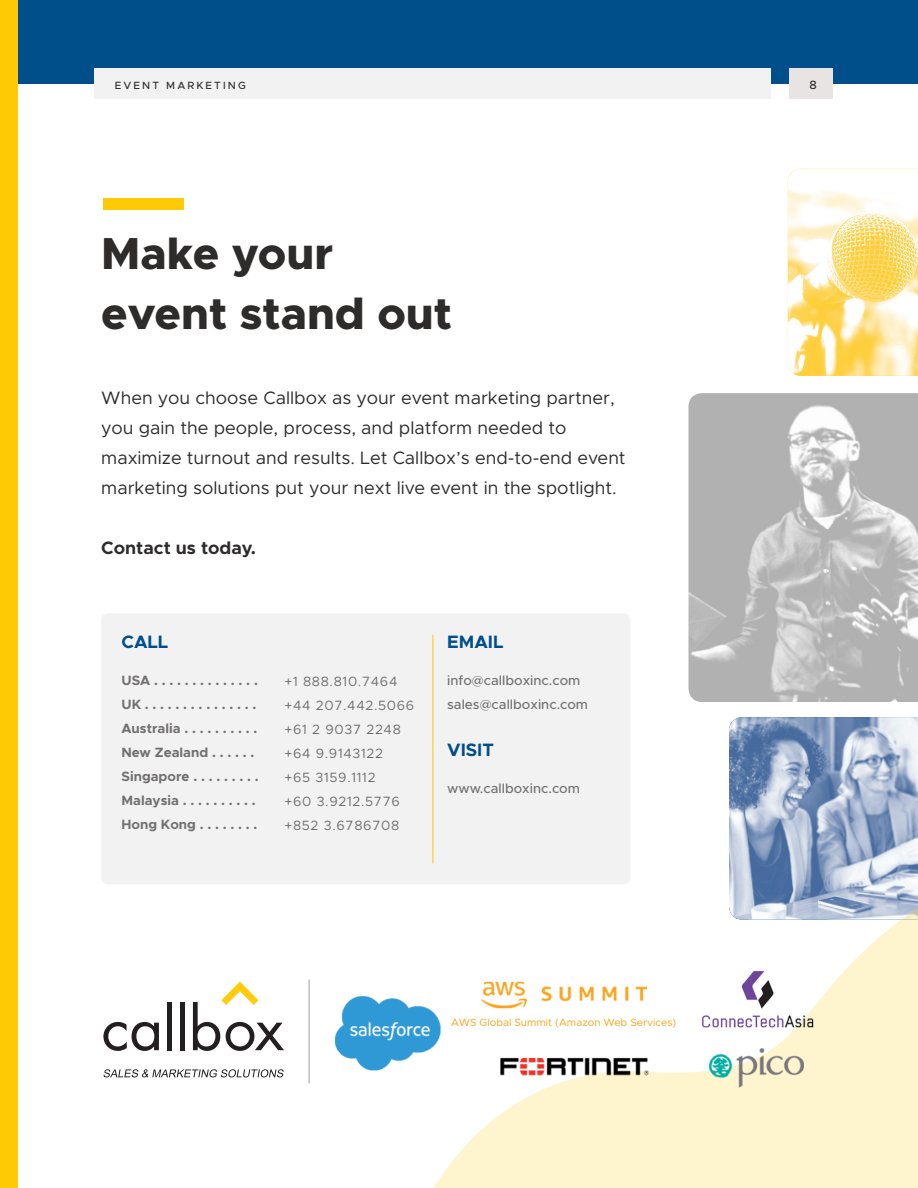
<style>
.page{position:relative;width:918px;height:1188px;background:#fff}
.page>*{position:absolute;margin:0;border:0;box-sizing:border-box;transform-origin:0 0}
.t1{font:800 45px/60px "Metropolis";color:#2e2b2b}
.t2{font:18px/30px "Metropolis";color:#2e2b2b}
.t3{font:700 18px "Metropolis";color:#2e2b2b}
.t4{font:700 18px "Metropolis";color:#004f8a}
.t5{font:700 13.5px/24px "Metropolis";color:#726f6f}
.t6{font:13.5px/24px "Metropolis";letter-spacing:.05em;color:#726f6f}
.t7{font:500 13.5px/24px "Metropolis";color:#726f6f}
.t8{font:500 12px "Metropolis";color:#2e2b2b}
.t9{font:10.5px "Metropolis";color:#faa31b}
.t10{font:500 10.5px "Metropolis";letter-spacing:.2em;color:#2e2b2b}
</style>
<div class="page">
<div style="left:0;top:0;width:918px;height:83px;background:#004f8a"></div>
<div style="left:789px;top:68px;width:43px;height:30px;background:#e9e4e4"></div>
<div style="left:95px;top:68px;width:676px;height:31px;background:#f2f2f2"></div>
<div style="left:0;top:0;width:18px;height:1188px;background:#fec905"></div>
<div style="left:101px;top:613px;width:529px;height:271px;background:#f2f2f2;border-radius:7px"></div>
<img style="left:688px;top:393px;width:230px;height:309px">
<img style="left:729px;top:717px;width:189px;height:154px">
<img style="left:788px;top:168px;width:130px;height:208px">
<hr style="left:433px;top:634px;width:1px;height:229px;background:#fec905">
<div style="left:103px;top:198px;width:81px;height:12px;background:#fec905"></div>
<svg style="left:434px;top:871px;width:484px;height:317px;fill:#fef4cd"></svg>
<hr style="left:309px;top:980px;width:1px;height:103px;background:#a39fa0">
<svg style="left:104px;top:1069px;width:180px;height:9px"></svg>
<svg style="left:103px;top:1022px;width:56px;height:29px"></svg>
<div style="left:167px;top:1002px;width:5px;height:48px;background:#231f20"></div>
<div style="left:180px;top:1002px;width:5px;height:48px;background:#231f20"></div>
<svg style="left:193px;top:982px;width:91px;height:69px"></svg>
<img style="left:335px;top:966px;width:505px;height:125px">
<p class="t10" style="left:115px;top:79px;width:133px">Eve nt Marke ting</p>
<p class="t8" style="left:809px;top:78px;width:9px">8</p>
<h1 class="t1" style="left:101px;top:224px;width:352px">Make your event stand out</h1>
<p class="t2" style="left:101px;top:383px;width:526px">When you choose Callbox as your event marketing partner, you gain the people, process, and platform needed to maximize turnout and results. Let Callbox’s end-to-end event marketing solutions put your next live event in the spotlight.</p>
<p class="t3" style="left:101px;top:537px;width:156px">Contact us today.</p>
<p class="t4" style="left:122px;top:630px;width:48px">CALL</p>
<p class="t5" style="left:122px;top:669px;width:139px">USA . . . . . . . . . . . . . .<br>UK . . . . . . . . . . . . . . .<br>Australia . . . . . . . . . .<br>New Zealand . . . . . .<br>Singapore . . . . . . . . .<br>Malaysia . . . . . . . . . .<br>Hong Kong . . . . . . . .</p>
<p class="t6" style="left:284px;top:670px;width:132px">+1 888.810.7464 +44 207.442.5066 +61 2 9037 2248 +64 9.9143122<br>+65 3159.1112<br>+60 3.9212.5776 +852 3.6786708</p>
<p class="t4" style="left:447px;top:630px;width:58px">EMAIL</p>
<p class="t7" style="left:447px;top:669px;width:143px">info@callboxinc.com sales@callboxinc.com</p>
<p class="t4" style="left:447px;top:738px;width:48px">VISIT</p>
<p class="t7" style="left:447px;top:777px;width:134px">www.callboxinc.com</p>
<p class="t9" style="left:451px;top:1016px;width:227px">AWS Global Summit (Amazon Web Services)</p>
</div>
